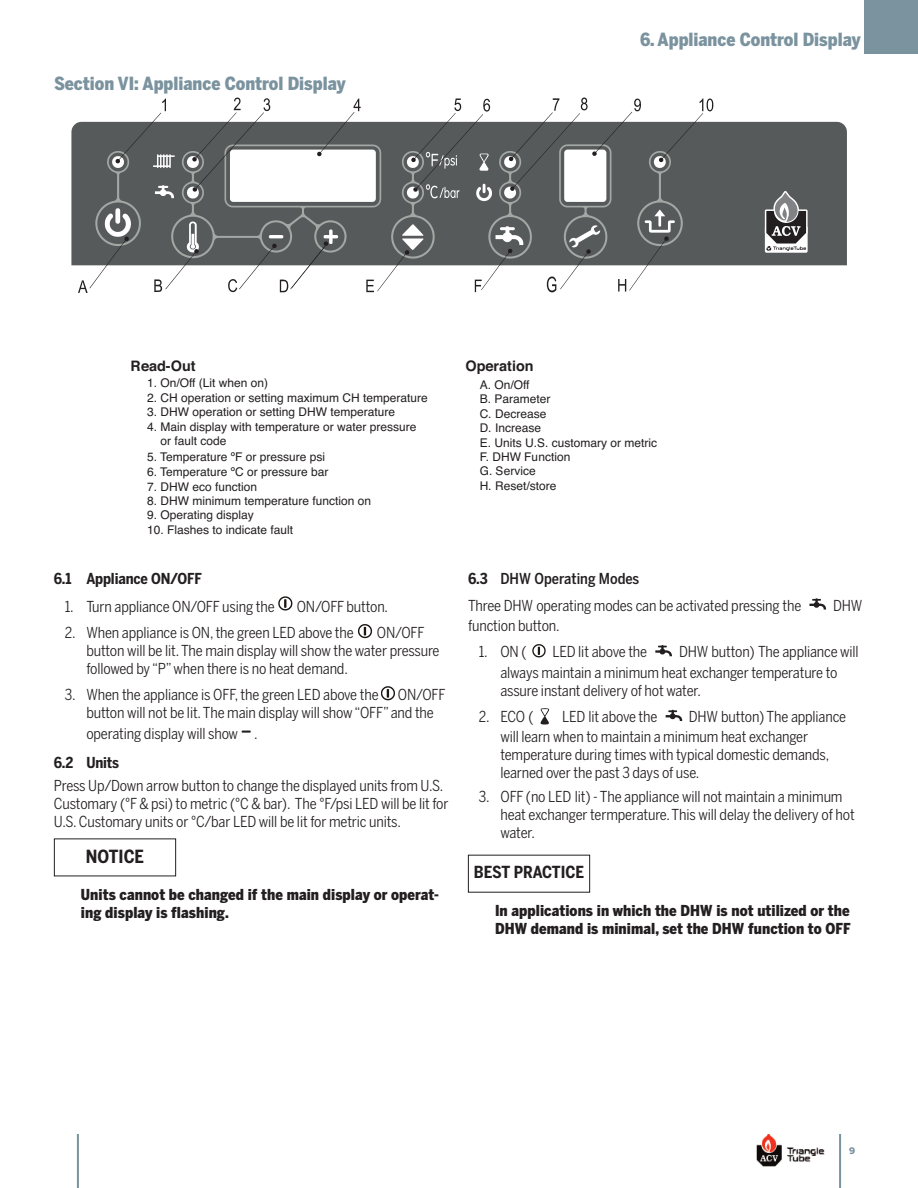
<style>
.page{position:relative;width:918px;height:1188px;background:#fff}
.page>*{position:absolute;margin:0;border:0;box-sizing:border-box;transform-origin:0 0}
.t1{font:900 18px "Benton Sans Cond";color:#7b939f}
.t2{font:700 18px "Benton Sans Cond";color:#231f20}
.t3{font:700 16.5px "Benton Sans Cond";color:#231f20}
.t4{font:15px/18px "Benton Sans Cond";letter-spacing:-.01em;color:#231f20}
.t5{font:900 15px/18px "Benton Sans Cond";letter-spacing:.005em;color:#231f20}
.t6{font:700 15px "Benton Sans Cond";letter-spacing:-.01em;color:#231f20}
.t7{font:700 14.4px "Helvetica";color:#231f20}
.t8{font:12px/14.4px "Helvetica";color:#231f20}
.t9{font:900 9px "Benton Sans";color:#7b939f}
.s1{font-weight:700}
.s2{font-weight:500}
</style>
<div class="page">
<img style="left:756px;top:1134px;width:68px;height:33px">
<div style="left:864px;top:0;width:54px;height:54px;background:#7b939f"></div>
<hr style="left:840px;top:1134px;width:1px;height:54px;background:#7b939f">
<hr style="left:77px;top:1134px;width:1px;height:54px;background:#7b939f">
<div style="left:71px;top:122px;width:776px;height:143px;background:#565a5a"></div>
<svg style="left:78px;top:98px;width:635px;height:195px"></svg>
<div style="left:765px;top:226px;width:43px;height:27px;background:#fff;border-radius:2px"></div>
<svg style="left:765px;top:191px;width:43px;height:60px"></svg>
<svg style="left:278px;top:596px;width:14px;height:14px"></svg>
<svg style="left:358px;top:624px;width:14px;height:14px"></svg>
<svg style="left:381px;top:686px;width:14px;height:14px"></svg>
<svg style="left:242px;top:731px;width:9px;height:2px"></svg>
<svg style="left:809px;top:598px;width:17px;height:12px"></svg>
<svg style="left:532px;top:644px;width:14px;height:13px"></svg>
<svg style="left:655px;top:645px;width:17px;height:11px"></svg>
<svg style="left:540px;top:708px;width:9px;height:17px"></svg>
<svg style="left:666px;top:710px;width:17px;height:11px"></svg>
<p class="t1" style="left:54px;top:73px;width:293px">Section VI: Appliance Control Display</p>
<p class="t1" style="left:640px;top:29px;width:222px">6. Appliance Control Display</p>
<p class="t7" style="left:131px;top:355px;width:67px">Read-Out</p>
<p class="t7" style="left:465px;top:354px;width:70px">Operation</p>
<p class="t8" style="left:147px;top:376px;width:123px">1. On/Off (Lit when on)</p>
<p class="t8" style="left:147px;top:391px;width:282px">2. CH operation or setting maximum CH temperature</p>
<p class="t8" style="left:147px;top:405px;width:250px">3. DHW operation or setting DHW temperature</p>
<p class="t8" style="left:160px;top:420px;width:258px;text-indent:-13px">4. Main display with temperature or water pressure or fault code</p>
<p class="t8" style="left:147px;top:450px;width:180px">5. Temperature ºF or pressure psi</p>
<p class="t8" style="left:147px;top:465px;width:183px">6. Temperature ºC or pressure bar</p>
<p class="t8" style="left:147px;top:480px;width:112px">7. DHW eco function</p>
<p class="t8" style="left:147px;top:494px;width:226px">8. DHW minimum temperature function on</p>
<p class="t8" style="left:147px;top:508px;width:108px">9. Operating display</p>
<p class="t8" style="left:147px;top:523px;width:148px">10. Flashes to indicate fault</p>
<p class="t6" style="left:54px;top:570px;width:149px">6.1 Appliance ON/OFF</p>
<p class="t4" style="left:65px;top:598px;width:211px">1. Turn appliance ON/OFF using the</p>
<p class="t4" style="left:297px;top:598px;width:93px">ON/OFF button.</p>
<p class="t4" style="left:65px;top:623px;width:291px">2. When appliance is ON,the green LED above the</p>
<p class="t8" style="left:480px;top:378px;width:179px">A. On/Off<br>B. Parameter<br>C. Decrease<br>D. Increase<br>E. Units U.S. customary or metric<br>F. DHW Function<br>G. Service<br>H. Reset/store</p>
<p class="t4" style="left:468px;top:565px;width:335px;line-height:26.5px"><span class="s1">6.3</span> <span class="s2">DHW Operating Modes<br></span>Three DHW operating modes can be activated pressing the</p>
<p class="t4" style="left:833px;top:596px;width:31px">DHW</p>
<p class="t4" style="left:468px;top:616px;width:93px">function button.</p>
<p class="t4" style="left:479px;top:643px;width:49px">1. ON(</p>
<p class="t4" style="left:552px;top:643px;width:96px">LED lit above the</p>
<p class="t4" style="left:86px;top:623px;width:355px;text-indent:291px">ON/OFF button will be lit.The main display will show the water pressure followed by “P”when there is no heat demand.</p>
<p class="t4" style="left:65px;top:685px;width:315px">3. When the appliance is OFF,the green LED above the</p>
<p class="t4" style="left:500px;top:642px;width:360px;line-height:20.2px;text-indent:179px">DHW button) The appliance will always maintain a minimum heat exchanger temperature to</p>
<p class="t4" style="left:500px;top:681px;width:202px">assure instant delivery of hot water.</p>
<p class="t4" style="left:479px;top:708px;width:56px">2. ECO (</p>
<p class="t4" style="left:562px;top:708px;width:97px">LED lit above the</p>
<p class="t4" style="left:86px;top:685px;width:361px;text-indent:312px">ON/OFF button will not be lit.The main display will show“OFF”and the</p>
<p class="t4" style="left:86px;top:724px;width:173px">operating display will show .</p>
<p class="t6" style="left:54px;top:753px;width:67px">6.2 Units</p>
<p class="t4" style="left:54px;top:776px;width:396px">Press Up/Down arrow button to change the displayed units from U.S.<br>Customary (°F &amp; psi) to metric (°C &amp; bar). The °F/psi LED will be lit for<br>U.S.Customary units or °C/bar LED will be lit for metric units.</p>
<p class="t4" style="left:500px;top:707px;width:347px;line-height:20.2px;text-indent:188px">DHW button) The appliance will learn when to maintain a minimum heat exchanger</p>
<p class="t4" style="left:500px;top:746px;width:330px">temperature during times with typical domestic demands, learned over the past 3 days of use.</p>
<p class="t4" style="left:500px;top:787px;width:356px;text-indent:-22px">3. OFF (no LED lit) - The appliance will not maintain a minimum heat exchanger termperature.This will delay the delivery of hot water.</p>
<p class="t2" style="left:86px;top:845px;width:60px">NOTICE</p>
<p class="t5" style="left:81px;top:885px;width:359px">Units cannot be changed if the main display or operat&shy;ing display is flashing.</p>
<p class="t3" style="left:474px;top:863px;width:112px">BEST PRACTICE</p>
<p class="t5" style="left:495px;top:901px;width:357px">In applications in which the DHW is not utilized or the<br>DHW demand is minimal, set the DHW function to OFF</p>
<p class="t9" style="left:849px;top:1145px;width:8px">9</p>
</div>
